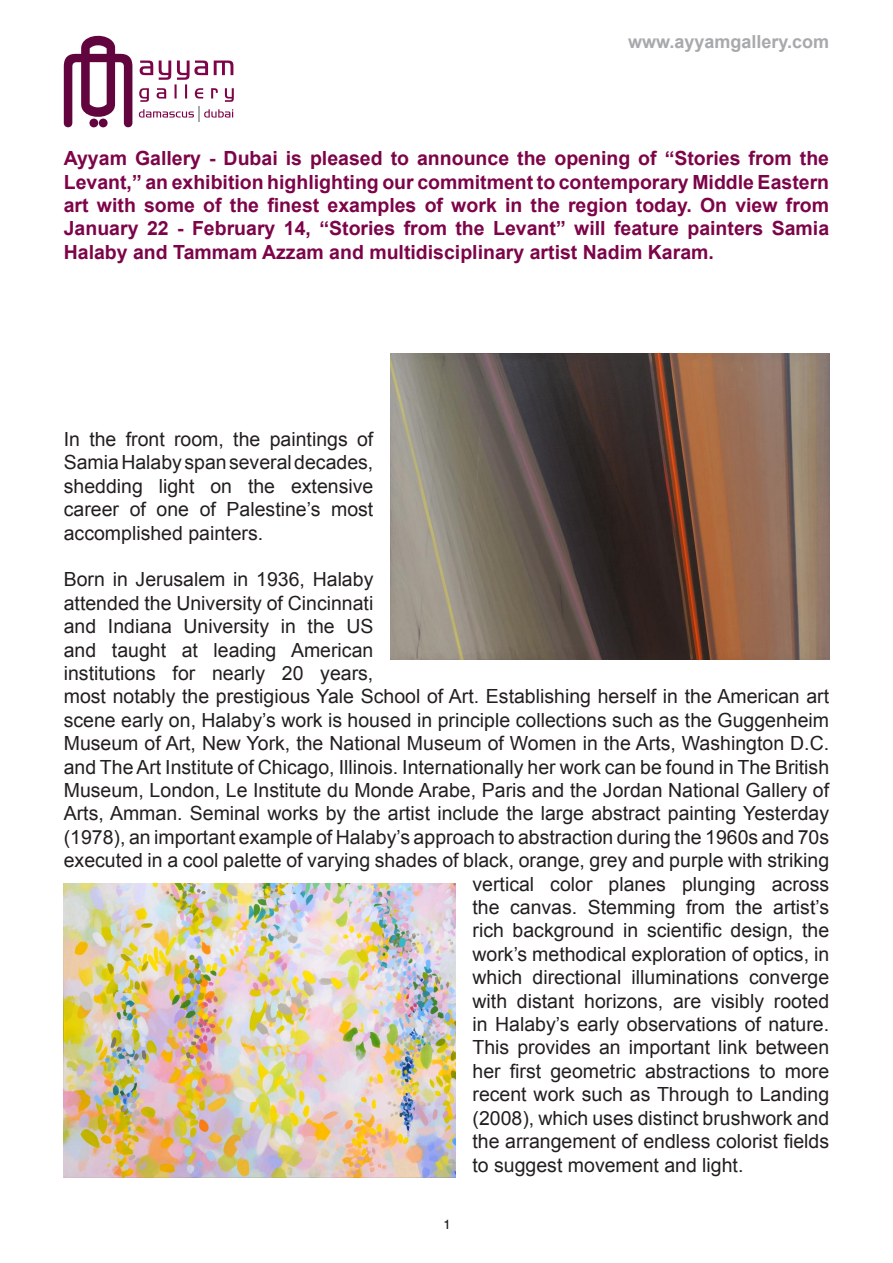
<style>
.page{position:relative;width:893px;height:1263px;background:#fff}
.page>*{position:absolute;margin:0;border:0;box-sizing:border-box;transform-origin:0 0}
.t1{font:19.5px/23.4px "Arial";color:#231f20}
.t2{font:700 19.5px/23.4px "Arial";color:#7d0449;text-align:justify}
.t3{font:700 18px "Arial";color:#a8a9ad}
.t4{font:500 18px "Win Soft Pro";color:#231f20}
</style>
<div class="page">
<svg style="left:139px;top:61px;width:95px;height:61px"></svg>
<svg style="left:64px;top:35px;width:68px;height:92px"></svg>
<img style="left:64px;top:884px;width:391px;height:294px">
<img style="left:390px;top:354px;width:439px;height:305px">
<p class="t3" style="left:628px;top:30px;width:203px">www.ayyamgallery.com</p>
<p class="t2" style="left:64px;top:147px;width:767px">Ayyam Gallery - Dubai is pleased to announce the opening of “Stories from the Levant,” an exhibition highlighting our commitment to contemporary Middle Eastern art with some of the finest examples of work in the region today. On view from January 22 - February 14, “Stories from the Levant” will feature painters Samia Halaby and Tammam Azzam and multidisciplinary artist Nadim Karam.</p>
<p class="t1" style="left:126px;top:428px;width:41px">front</p>
<p class="t1" style="left:357px;top:428px;width:18px">of</p>
<p class="t1" style="left:64px;top:428px;width:18px">In</p>
<p class="t1" style="left:64px;top:451px;width:311px">SamiaHalabyspanseveraldecades,</p>
<p class="t1" style="left:291px;top:474px;width:84px">extensive</p>
<p class="t1" style="left:89px;top:428px;width:29px">the</p>
<p class="t1" style="left:233px;top:428px;width:29px">the</p>
<p class="t1" style="left:270px;top:428px;width:80px">paintings</p>
<p class="t1" style="left:174px;top:428px;width:51px">room,</p>
<p class="t1" style="left:64px;top:474px;width:81px">shedding</p>
<p class="t1" style="left:159px;top:474px;width:37px">light</p>
<p class="t1" style="left:248px;top:474px;width:29px">the</p>
<p class="t1" style="left:210px;top:474px;width:23px">on</p>
<p class="t1" style="left:130px;top:498px;width:18px">of</p>
<p class="t1" style="left:200px;top:498px;width:18px">of</p>
<p class="t1" style="left:227px;top:498px;width:95px">Palestine s’</p>
<p class="t1" style="left:331px;top:498px;width:44px">most</p>
<p class="t1" style="left:64px;top:498px;width:201px">career<br>accomplished painters.</p>
<p class="t1" style="left:64px;top:568px;width:311px;text-align:right">Born in Jerusalem in 1936, Halaby attended the University of Cincinnati<br>US</p>
<p class="t1" style="left:157px;top:498px;width:34px">one</p>
<p class="t1" style="left:64px;top:615px;width:34px">and</p>
<p class="t1" style="left:108px;top:615px;width:65px">Indiana</p>
<p class="t1" style="left:184px;top:615px;width:87px">University</p>
<p class="t1" style="left:281px;top:615px;width:17px">in</p>
<p class="t1" style="left:308px;top:615px;width:29px">the</p>
<p class="t1" style="left:64px;top:638px;width:34px">and</p>
<p class="t1" style="left:112px;top:638px;width:56px">taught</p>
<p class="t1" style="left:182px;top:638px;width:18px">at</p>
<p class="t1" style="left:214px;top:638px;width:64px">leading</p>
<p class="t1" style="left:291px;top:638px;width:84px">American</p>
<p class="t1" style="left:173px;top:662px;width:24px">for</p>
<p class="t1" style="left:282px;top:662px;width:23px">20</p>
<p class="t1" style="left:64px;top:662px;width:94px">institutions</p>
<p class="t1" style="left:64px;top:685px;width:767px">most notably the prestigious Yale School of Art. Establishing herself in the American art</p>
<p class="t1" style="left:64px;top:708px;width:767px">scene early on, Halaby s’ work is housed in principle collections such as the Guggenheim</p>
<p class="t1" style="left:64px;top:732px;width:767px">Museum of Art, New York, the National Museum of Women in the Arts, Washington D C. .</p>
<p class="t1" style="left:64px;top:755px;width:767px">and TheArt Institute of Chicago, Illinois. Internationally her work can be found in The British</p>
<p class="t1" style="left:64px;top:779px;width:767px">Museum, London, Le Institute du Monde Arabe, Paris and the Jordan National Gallery of</p>
<p class="t1" style="left:64px;top:802px;width:767px">Arts, Amman. Seminal works by the artist include the large abstract painting Yesterday</p>
<p class="t1" style="left:64px;top:825px;width:767px">(1978 ,) an important example of Halaby s’ approach to abstraction during the 1960s and 70s</p>
<p class="t1" style="left:64px;top:849px;width:767px">executed in a cool palette of varying shades of black, orange, grey and purple with striking</p>
<p class="t1" style="left:772px;top:872px;width:59px">across</p>
<p class="t1" style="left:212px;top:662px;width:55px">nearly</p>
<p class="t1" style="left:320px;top:662px;width:55px">years,</p>
<p class="t1" style="left:472px;top:872px;width:63px">vertical</p>
<p class="t1" style="left:550px;top:872px;width:44px">color</p>
<p class="t1" style="left:608px;top:872px;width:59px">planes</p>
<p class="t1" style="left:682px;top:872px;width:75px">plunging</p>
<p class="t1" style="left:588px;top:896px;width:89px">Stemming</p>
<p class="t1" style="left:686px;top:896px;width:40px">from</p>
<p class="t1" style="left:773px;top:896px;width:57px">artist s’</p>
<p class="t1" style="left:472px;top:896px;width:29px">the</p>
<p class="t1" style="left:472px;top:919px;width:358px">rich background in scientific design, the</p>
<p class="t1" style="left:472px;top:942px;width:358px">work s’ methodical exploration of optics in,</p>
<p class="t1" style="left:749px;top:966px;width:82px">converge</p>
<p class="t1" style="left:736px;top:896px;width:29px">the</p>
<p class="t1" style="left:510px;top:896px;width:69px">canvas.</p>
<p class="t1" style="left:472px;top:966px;width:51px">which</p>
<p class="t1" style="left:532px;top:966px;width:90px">directional</p>
<p class="t1" style="left:631px;top:966px;width:109px">illuminations</p>
<p class="t4" style="left:443px;top:1212px;width:9px">1</p>
<p class="t1" style="left:472px;top:989px;width:36px">with</p>
<p class="t1" style="left:472px;top:1013px;width:358px">in Halaby s’ early observations of nature.</p>
<p class="t1" style="left:472px;top:1036px;width:358px">This provides an important link between</p>
<p class="t1" style="left:785px;top:1059px;width:46px">more</p>
<p class="t1" style="left:517px;top:989px;width:59px">distant</p>
<p class="t1" style="left:584px;top:989px;width:81px">horizons,</p>
<p class="t1" style="left:711px;top:989px;width:55px">visibly</p>
<p class="t1" style="left:774px;top:989px;width:57px">rooted</p>
<p class="t1" style="left:673px;top:989px;width:30px">are</p>
<p class="t1" style="left:510px;top:1059px;width:33px">first</p>
<p class="t1" style="left:472px;top:1059px;width:358px">her<br>recent work such as Through to Landing (2008 ,) which uses distinct brushwork and the arrangement of endless colorist fields to suggest movement and light.</p>
<p class="t1" style="left:550px;top:1059px;width:87px">geometric</p>
<p class="t1" style="left:645px;top:1059px;width:107px">abstractions</p>
<p class="t1" style="left:759px;top:1059px;width:18px">to</p>
</div>
